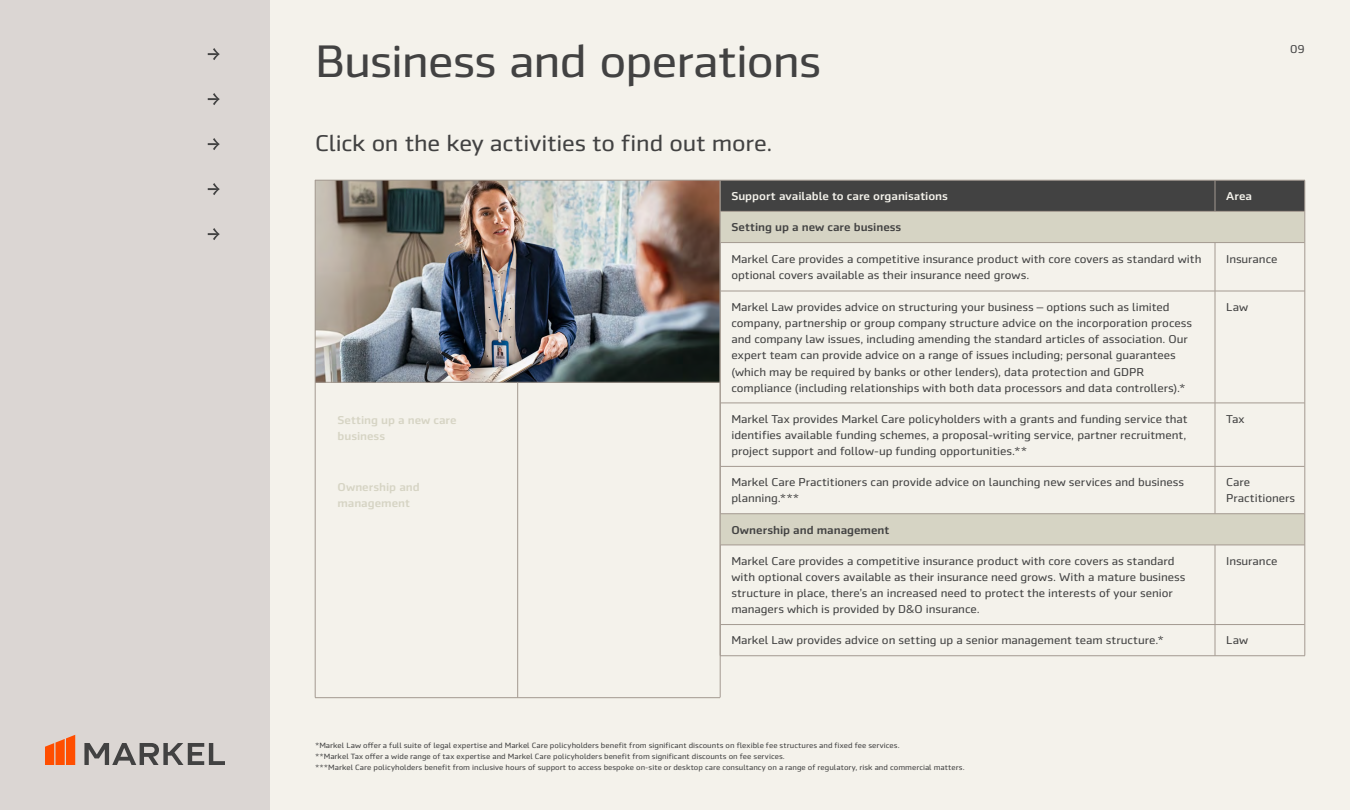
<style>
.page{position:relative;width:1350px;height:810px;background:#f4f2eb}
.page>*{position:absolute;margin:0;border:0;box-sizing:border-box;transform-origin:0 0}
.t1{font:46.12px "Markel Sans";letter-spacing:-.02em;color:#424242}
.t2{font:23.1px "Markel Sans";letter-spacing:-.01em;color:#424242}
.t3{font:11.55px/16.1px "Markel Sans";letter-spacing:-.005em;color:#424242}
.t4{font:500 11.55px "Markel Sans";color:#424242}
.t5{font:500 11.55px/16.1px "Markel Sans";color:#d6d4c4}
.t6{font:500 11.55px "Markel Sans";letter-spacing:-.005em;color:#f4f2eb}
.t7{font:7.65px/10.7px "Markel Sans";letter-spacing:.005em;color:#424242}
</style>
<div class="page">
<div style="left:0;top:0;width:270px;height:810px;background:#dbd6d3"></div>
<img style="left:316px;top:181px;width:404px;height:201px">
<hr style="left:315px;top:180px;width:1px;height:518px;background:#a39990">
<hr style="left:518px;top:382px;width:1px;height:316px;background:#a39990">
<hr style="left:720px;top:180px;width:1px;height:518px;background:#a39990">
<hr style="left:315px;top:180px;width:405px;height:1px;background:#a39990">
<hr style="left:315px;top:382px;width:405px;height:1px;background:#a39990">
<hr style="left:315px;top:698px;width:405px;height:1px;background:#a39990">
<svg style="left:84px;top:743px;width:141px;height:22px"></svg>
<svg style="left:45px;top:735px;width:30px;height:30px"></svg>
<div style="left:721px;top:181px;width:584px;height:30px;background:#424242"></div>
<svg style="left:721px;top:212px;width:584px;height:333px"></svg>
<hr style="left:720px;top:180px;width:495px;height:1px;background:#a39990">
<hr style="left:1215px;top:180px;width:90px;height:1px;background:#a39990">
<hr style="left:1305px;top:180px;width:1px;height:31px;background:#a39990">
<hr style="left:1305px;top:211px;width:1px;height:32px;background:#a39990">
<hr style="left:1305px;top:243px;width:1px;height:48px;background:#a39990">
<hr style="left:1305px;top:291px;width:1px;height:112px;background:#a39990">
<hr style="left:1305px;top:403px;width:1px;height:63px;background:#a39990">
<hr style="left:1305px;top:466px;width:1px;height:48px;background:#a39990">
<hr style="left:1305px;top:514px;width:1px;height:31px;background:#a39990">
<hr style="left:1305px;top:545px;width:1px;height:80px;background:#a39990">
<hr style="left:1305px;top:625px;width:1px;height:31px;background:#a39990">
<hr style="left:720px;top:656px;width:495px;height:1px;background:#a39990">
<hr style="left:1215px;top:656px;width:90px;height:1px;background:#a39990">
<hr style="left:1215px;top:180px;width:1px;height:31px;background:#a39990">
<hr style="left:720px;top:211px;width:495px;height:1px;background:#a39990">
<hr style="left:1215px;top:211px;width:90px;height:1px;background:#a39990">
<hr style="left:720px;top:242px;width:495px;height:1px;background:#a39990">
<hr style="left:1215px;top:242px;width:90px;height:1px;background:#a39990">
<hr style="left:1215px;top:243px;width:1px;height:48px;background:#a39990">
<hr style="left:720px;top:291px;width:495px;height:1px;background:#a39990">
<hr style="left:1215px;top:291px;width:90px;height:1px;background:#a39990">
<hr style="left:1215px;top:291px;width:1px;height:112px;background:#a39990">
<hr style="left:720px;top:403px;width:495px;height:1px;background:#a39990">
<hr style="left:1215px;top:403px;width:90px;height:1px;background:#a39990">
<hr style="left:1215px;top:403px;width:1px;height:63px;background:#a39990">
<hr style="left:720px;top:466px;width:495px;height:1px;background:#a39990">
<hr style="left:1215px;top:466px;width:90px;height:1px;background:#a39990">
<hr style="left:1215px;top:467px;width:1px;height:47px;background:#a39990">
<hr style="left:720px;top:514px;width:495px;height:1px;background:#a39990">
<hr style="left:1215px;top:514px;width:90px;height:1px;background:#a39990">
<hr style="left:720px;top:545px;width:495px;height:1px;background:#a39990">
<hr style="left:1215px;top:545px;width:90px;height:1px;background:#a39990">
<hr style="left:1215px;top:545px;width:1px;height:79px;background:#a39990">
<hr style="left:720px;top:624px;width:495px;height:1px;background:#a39990">
<hr style="left:1215px;top:624px;width:90px;height:1px;background:#a39990">
<hr style="left:1215px;top:625px;width:1px;height:31px;background:#a39990">
<svg style="left:208px;top:48px;width:12px;height:12px"></svg>
<svg style="left:208px;top:93px;width:12px;height:12px"></svg>
<svg style="left:208px;top:138px;width:12px;height:12px"></svg>
<svg style="left:208px;top:183px;width:12px;height:12px"></svg>
<svg style="left:208px;top:228px;width:12px;height:12px"></svg>
<h1 class="t1" style="left:315px;top:36px;width:508px">Business and operations</h1>
<p class="t3" style="left:1290px;top:41px;width:16px">09</p>
<h2 class="t2" style="left:315px;top:130px;width:459px">Click on the key activities to find out more.</h2>
<p class="t6" style="left:731px;top:190px;width:218px">Support available to care organisations</p>
<p class="t6" style="left:1226px;top:190px;width:27px">Area</p>
<p class="t4" style="left:731px;top:221px;width:171px">Setting up a new care business</p>
<p class="t3" style="left:731px;top:251px;width:472px">Markel Care provides a competitive insurance product with core covers as standard with optional covers available as their insurance need grows.</p>
<p class="t3" style="left:1226px;top:251px;width:53px">Insurance</p>
<p class="t3" style="left:731px;top:299px;width:462px">Markel Law provides advice on structuring your business – options such as limited company, partnership or group company structure advice on the incorporation process and company law issues, including amending the standard articles of association. Our expert team can provide advice on a range of issues including; personal guarantees (which may be required by banks or other lenders), data protection and GDPR compliance (including relationships with both data processors and data controllers).*</p>
<p class="t3" style="left:1226px;top:299px;width:23px">Law</p>
<p class="t3" style="left:731px;top:411px;width:458px;text-align:justify">Markel Tax provides Markel Care policyholders with a grants and funding service that identifies available funding schemes, a proposal-writing service, partner recruitment, project support and follow-up funding opportunities.**</p>
<p class="t3" style="left:1226px;top:411px;width:20px">Tax</p>
<p class="t3" style="left:731px;top:474px;width:454px">Markel Care Practitioners can provide advice on launching new services and business planning.***</p>
<p class="t3" style="left:1226px;top:474px;width:70px">Care<br>Practitioners</p>
<p class="t4" style="left:731px;top:523px;width:160px">Ownership and management</p>
<p class="t3" style="left:731px;top:553px;width:455px">Markel Care provides a competitive insurance product with core covers as standard with optional covers available as their insurance need grows. With a mature business structure in place, there’s an increased need to protect the interests of your senior managers which is provided by D&amp;O insurance.</p>
<p class="t3" style="left:1226px;top:553px;width:53px">Insurance</p>
<p class="t3" style="left:731px;top:633px;width:434px">Markel Law provides advice on setting up a senior management team structure.*</p>
<p class="t3" style="left:1226px;top:633px;width:23px">Law</p>
<p class="t5" style="left:338px;top:412px;width:121px">Setting up a new care business</p>
<p class="t5" style="left:338px;top:479px;width:84px">Ownership and management</p>
<p class="t7" style="left:315px;top:740px;width:651px">*Markel Law offer a full suite of legal expertise and Markel Care policyholders benefit from significant discounts on flexible fee structures and fixed fee services.<br>**Markel Tax offer a wide range of tax expertise and Markel Care policyholders benefit from significant discounts on fee services.<br>***Markel Care policyholders benefit from inclusive hours of support to access bespoke on-site or desktop care consultancy on a range of regulatory, risk and commercial matters.</p>
</div>
